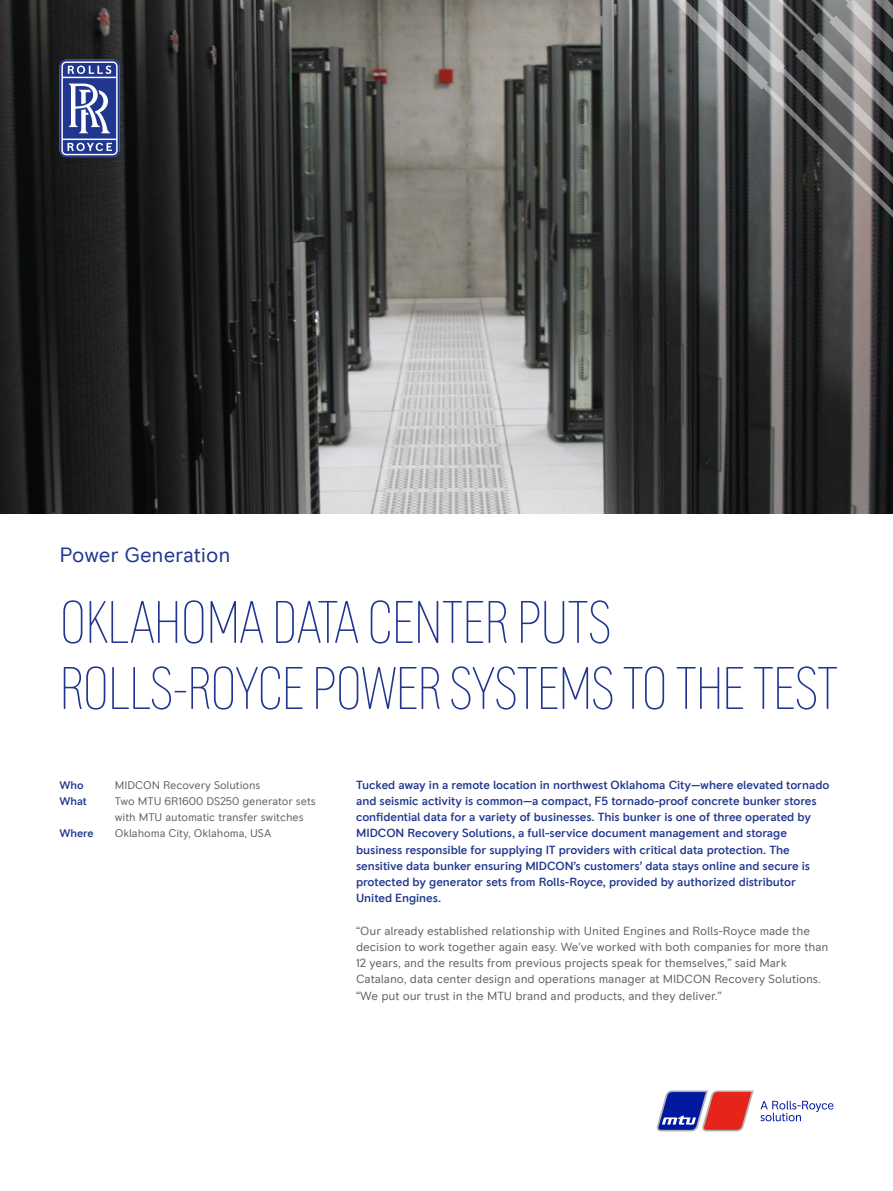
<style>
.page{position:relative;width:893px;height:1191px;background:#fff}
.page>*{position:absolute;margin:0;border:0;box-sizing:border-box;transform-origin:0 0}
.t1{font:200 condensed 60px/66px "RR Pioneer";letter-spacing:-.02em;color:#21378f}
.t2{font:21px "RR Pioneer";letter-spacing:-.005em;color:#21378f}
.t3{font:500 12px/16.2px "RR Pioneer";letter-spacing:-.005em;color:#21378f}
.t4{font:12px/16.2px "RR Pioneer";letter-spacing:-.005em;color:#636366}
.t5{font:11.25px/16.2px "RR Pioneer";letter-spacing:-.005em;color:#636366}
.t6{font:500 11.25px "RR Pioneer";letter-spacing:-.005em;color:#21378f}
</style>
<div class="page">
<img style="left:0;top:0;width:893px;height:513px">
<svg style="left:659px;top:0;width:234px;height:230px;background:#616162"></svg>
<svg style="left:60px;top:60px;width:60px;height:97px"></svg>
<svg style="left:760px;top:1100px;width:73px;height:21px"></svg>
<svg style="left:657px;top:1090px;width:97px;height:41px"></svg>
<h2 class="t2" style="left:60px;top:542px;width:173px">Power Generation</h2>
<h1 class="t1" style="left:60px;top:589px;width:780px">OKLAHOMA DATA CENTER PUTS<br>ROLLS-ROYCE POWER SYSTEMS TO THE TEST</h1>
<p class="t6" style="left:60px;top:778px;width:26px">Who</p>
<p class="t5" style="left:115px;top:777px;width:147px">MIDCON Recovery Solutions</p>
<p class="t6" style="left:60px;top:794px;width:29px">What</p>
<p class="t5" style="left:115px;top:793px;width:202px">Two MTU 6R1600 DS250 generator sets with MTU automatic transfer switches</p>
<p class="t6" style="left:60px;top:827px;width:36px">Where</p>
<p class="t5" style="left:115px;top:825px;width:158px">Oklahoma City, Oklahoma, USA</p>
<p class="t3" style="left:356px;top:776px;width:475px">Tucked away in a remote location in northwest Oklahoma City—where elevated tornado and seismic activity is common—a compact, F5 tornado-proof concrete bunker stores confidential data for a variety of businesses. This bunker is one of three operated by MIDCON Recovery Solutions, a full-service document management and storage business responsible for supplying IT providers with critical data protection. The sensitive data bunker ensuring MIDCON’s customers’ data stays online and secure is protected by generator sets from Rolls-Royce, provided by authorized distributor United Engines.</p>
<p class="t4" style="left:356px;top:922px;width:474px">“Our already established relationship with United Engines and Rolls-Royce made the decision to work together again easy. We’ve worked with both companies for more than 12 years, and the results from previous projects speak for themselves,” said Mark Catalano, data center design and operations manager at MIDCON Recovery Solutions. “We put our trust in the MTU brand and products, and they deliver.”</p>
</div>
